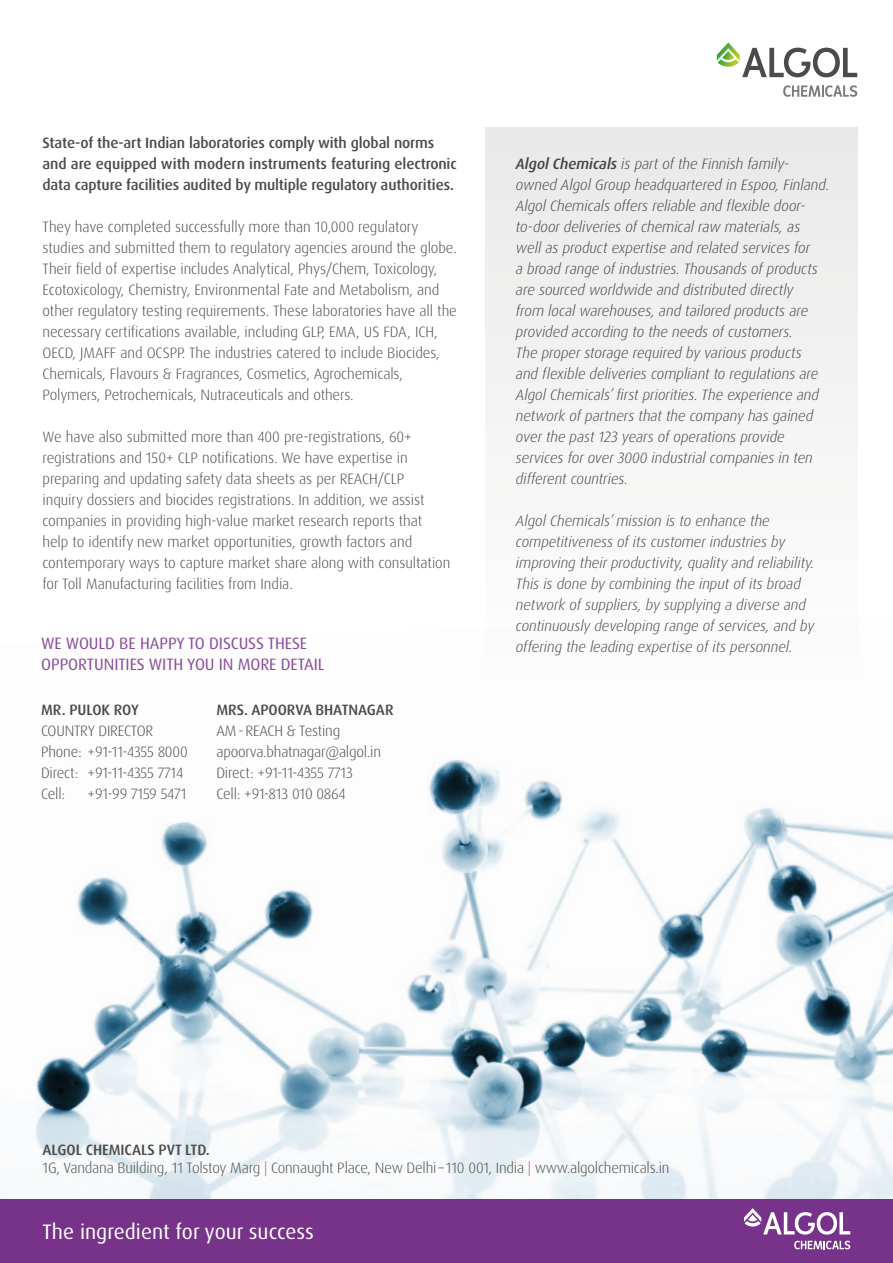
<style>
.page{position:relative;width:893px;height:1263px;background:#fff}
.page>*{position:absolute;margin:0;border:0;box-sizing:border-box;transform-origin:0 0}
.t1{font:21px "Dax Pro";color:#fff}
.t2{font:16.5px/21px "Dax Pro";letter-spacing:-.005em;color:#894e99}
.t3{font:300 15px/21px "Dax Pro";letter-spacing:-.005em;color:#4b4b4a}
.t4{font:italic 300 15px/21px "Dax Pro";letter-spacing:-.005em;color:#4b4b4a}
.t5{font:500 15px/21px "Dax Pro";letter-spacing:-.01em;color:#4b4b4a}
.s1{font-weight:500}
.s2{color:#e94465}
</style>
<div class="page">
<img style="left:0;top:759px;width:893px;height:440px">
<div style="left:485px;top:127px;width:372px;height:777px;background:linear-gradient(to right,#f5f5f6,#f2f3f4)"></div>
<svg style="left:717px;top:43px;width:140px;height:34px"></svg>
<svg style="left:783px;top:85px;width:74px;height:12px"></svg>
<div style="left:0;top:1199px;width:893px;height:64px;background:#77338a"></div>
<svg style="left:744px;top:1208px;width:106px;height:26px"></svg>
<svg style="left:794px;top:1241px;width:56px;height:8px"></svg>
<p class="t5" style="left:43px;top:132px;width:416px">State-of the-art Indian laboratories comply with global norms and are equipped with modern instruments featuring electronic data capture facilities audited by multiple regulatory authorities.</p>
<p class="t3" style="left:43px;top:216px;width:416px">They have completed successfully more than 10,000 regulatory studies and submitted them to regulatory agencies around the globe.<br>Their field of expertise includes Analytical, Phys/Chem, Toxicology, Ecotoxicology, Chemistry, Environmental Fate and Metabolism, and other regulatory testing requirements. These laboratories have all the necessary certifications available, including GLP, EMA, US FDA, ICH, OECD, JMAFF and OCSPP. The industries catered to include Biocides, Chemicals, Flavours &amp; Fragrances, Cosmetics, Agrochemicals, Polymers, Petrochemicals, Nutraceuticals and others.</p>
<p class="t3" style="left:43px;top:426px;width:409px">We have also submitted more than 400 pre-registrations, 60+ registrations and 150+ CLP notifications. We have expertise in preparing and updating safety data sheets as per REACH/CLP<br>inquiry dossiers and biocides registrations. In addition, we assist companies in providing high-value market research reports that help to identify new market opportunities, growth factors and contemporary ways to capture market share along with consultation for Toll Manufacturing facilities from India.</p>
<p class="t2" style="left:41px;top:633px;width:285px">WE WOULD BE HAPPY TO DISCUSS THESE<br>OPPORTUNITIES WITH YOU IN MORE DETAIL</p>
<p class="t5" style="left:41px;top:699px;width:99px">MR. PULOK ROY</p>
<p class="t3" style="left:41px;top:720px;width:148px">COUNTRY DIRECTOR<br>Phone: +91-11-4355 8000<br>Direct: +91-11-4355 7714<br>Cell:</p>
<p class="t3" style="left:88px;top:783px;width:100px">+91-99 7159 5471</p>
<p class="t5" style="left:216px;top:699px;width:179px">MRS. APOORVA BHATNAGAR</p>
<p class="t3" style="left:216px;top:720px;width:166px">AM- REACH &amp; Testing apoorva.bhatnagar@algol.in<br>Direct: +91-11-4355 7713<br>Cell: +91-813 010 0864</p>
<p class="t4" style="left:516px;top:153px;width:315px"><span class="s1">Algol Chemicals</span> is part of the Finnish family&shy;owned Algol Group headquartered in Espoo, Finland.<br>Algol Chemicals offers reliable and flexible door&shy;to-door deliveries of chemical raw materials, as well as product expertise and related services for<br>a broad range of industries. Thousands of products are sourced worldwide and distributed directly<br>from local warehouses, and tailored products are provided according to the needs of customers.<br>The proper storage required by various products<br>and flexible deliveries compliant to regulations are Algol Chemicals’ first priorities. The experience and network of partners that the company has gained over the past 123 years of operations provide services for over 3000 industrial companies in ten different countries.</p>
<p class="t4" style="left:516px;top:510px;width:300px">Algol Chemicals’ mission is to enhance the competitiveness of its customer industries by improving their productivity, quality and reliability.<br>This is done by combining the input of its broad network of suppliers, by supplying a diverse and continuously developing range of services, and by offering the leading expertise of its personnel.</p>
<p class="t3" style="left:43px;top:1141px;width:629px;line-height:18px"><span class="s1">ALGOL CHEMICALS PVT LTD.<br></span>1G, Vandana Building, 11 Tolstoy Marg <span class="s2">|</span> Connaught Place, New Delhi–110 001, India <span class="s2">|</span> www.algolchemicals.in</p>
<h1 class="t1" style="left:43px;top:1218px;width:273px">The ingredient for your success</h1>
</div>
